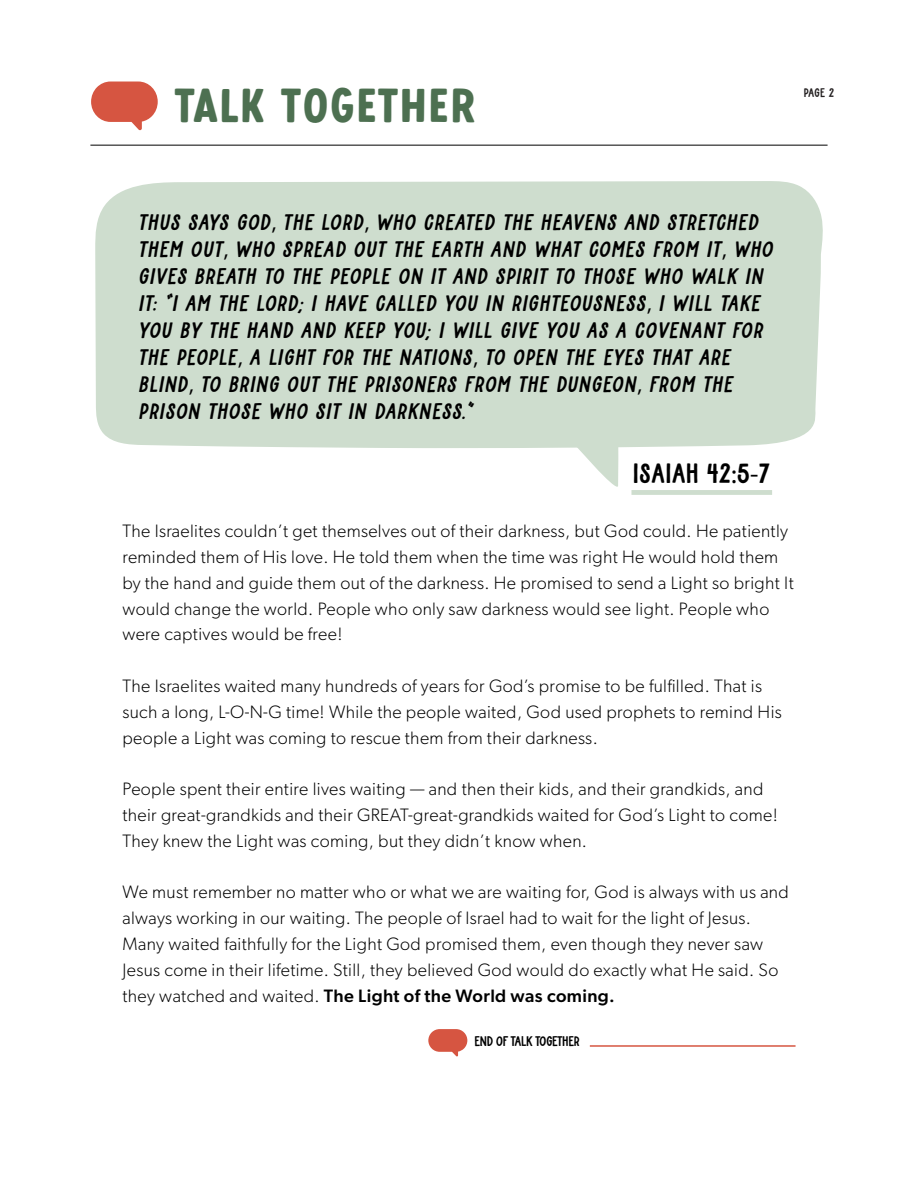
<style>
.page{position:relative;width:918px;height:1188px;background:#fff}
.page>*{position:absolute;margin:0;border:0;box-sizing:border-box;transform-origin:0 0}
.t1{font:49.5px "Motel California";letter-spacing:.02em;color:#4d7051}
.t2{font:27px "Jungle Giant Print";letter-spacing:-.02em;color:#000}
.t3{font:italic 21.75px/27px "Jungle Giant Print";letter-spacing:.02em;color:#000}
.t4{font:300 18px/25.8px "Gibson";letter-spacing:.02em;color:#000}
.t5{font:13.5px "Jungle Giant Print";letter-spacing:-.06em;color:#000}
.t6{font:12px "Jungle Giant Print";color:#231f20}
.s1{font-family:"Myriad Pro";font-style:normal}
.s2{font-family:"Myriad Pro"}
.s3{font-weight:500}
</style>
<div class="page">
<svg style="left:91px;top:82px;width:67px;height:49px"></svg>
<hr style="left:90px;top:145px;width:738px;height:1px;background:#000">
<svg style="left:428px;top:1029px;width:39px;height:28px"></svg>
<hr style="left:590px;top:1045px;width:206px;height:2px;background:#d65541">
<svg style="left:579px;top:449px;width:39px;height:38px"></svg>
<div style="left:95px;top:181px;width:728px;height:268px;background:#ceddce"></div>
<div style="left:631px;top:490px;width:141px;height:5px;background:#ceddce"></div>
<h1 class="t1" style="left:174px;top:76px;width:303px">TALK TOGETHER</h1>
<p class="t6" style="left:804px;top:86px;width:32px">PAGE 2</p>
<p class="t3" style="left:139px;top:208px;width:636px">THUS SAYS GOD<span class="s1">,</span> THE LORD<span class="s1">,</span> WHO CREATED THE HEAVENS AND STRETCHED THEM OUT<span class="s1">,</span> WHO SPREAD OUT THE EARTH AND WHAT COMES FROM IT<span class="s1">,</span> WHO GIVES BREATH TO THE PEOPLE ON IT AND SPIRIT TO THOSE WHO WALK IN IT: "I AM THE LORD; I HAVE CALLED YOU IN RIGHTEOUSNESS<span class="s1">,</span> I WILL TAKE YOU BY THE HAND AND KEEP YOU; I WILL GIVE YOU AS A COVENANT FOR THE PEOPLE<span class="s1">,</span> A LIGHT FOR THE NATIONS<span class="s1">,</span> TO OPEN THE EYES THAT ARE BLIND<span class="s1">,</span> TO BRING OUT THE PRISONERS FROM THE DUNGEON<span class="s1">,</span> FROM THE PRISON THOSE WHO SIT IN DARKNESS.”</p>
<h2 class="t2" style="left:632px;top:457px;width:140px">ISAIAH 42<span class="s2">:</span>5<span class="s2">-</span>7</h2>
<p class="t4" style="left:122px;top:518px;width:673px">The Israelites couldn’t get themselves out of their darkness, but God could. He patiently reminded them of His love. He told them when the time was right He would hold them by the hand and guide them out of the darkness. He promised to send a Light so bright It would change the world. People who only saw darkness would see light. People who were captives would be free!</p>
<p class="t4" style="left:122px;top:673px;width:661px">The Israelites waited many hundreds of years for God’s promise to be fulfilled. That is such a long, L-O-N-G time! While the people waited, God used prophets to remind His people a Light was coming to rescue them from their darkness.</p>
<p class="t4" style="left:122px;top:776px;width:657px">People spent their entire lives waiting — and then their kids, and their grandkids, and their great-grandkids and their GREAT-great-grandkids waited for God’s Light to come!<br>They knew the Light was coming, but they didn’t know when.</p>
<p class="t4" style="left:122px;top:879px;width:668px">We must remember no matter who or what we are waiting for, God is always with us and always working in our waiting. The people of Israel had to wait for the light of Jesus.<br>Many waited faithfully for the Light God promised them, even though they never saw Jesus come in their lifetime. Still, they believed God would do exactly what He said. So they watched and waited. <span class="s3">The Light of the World was coming.</span></p>
<p class="t5" style="left:474px;top:1033px;width:107px">END OF TALK TOGETHER</p>
</div>
